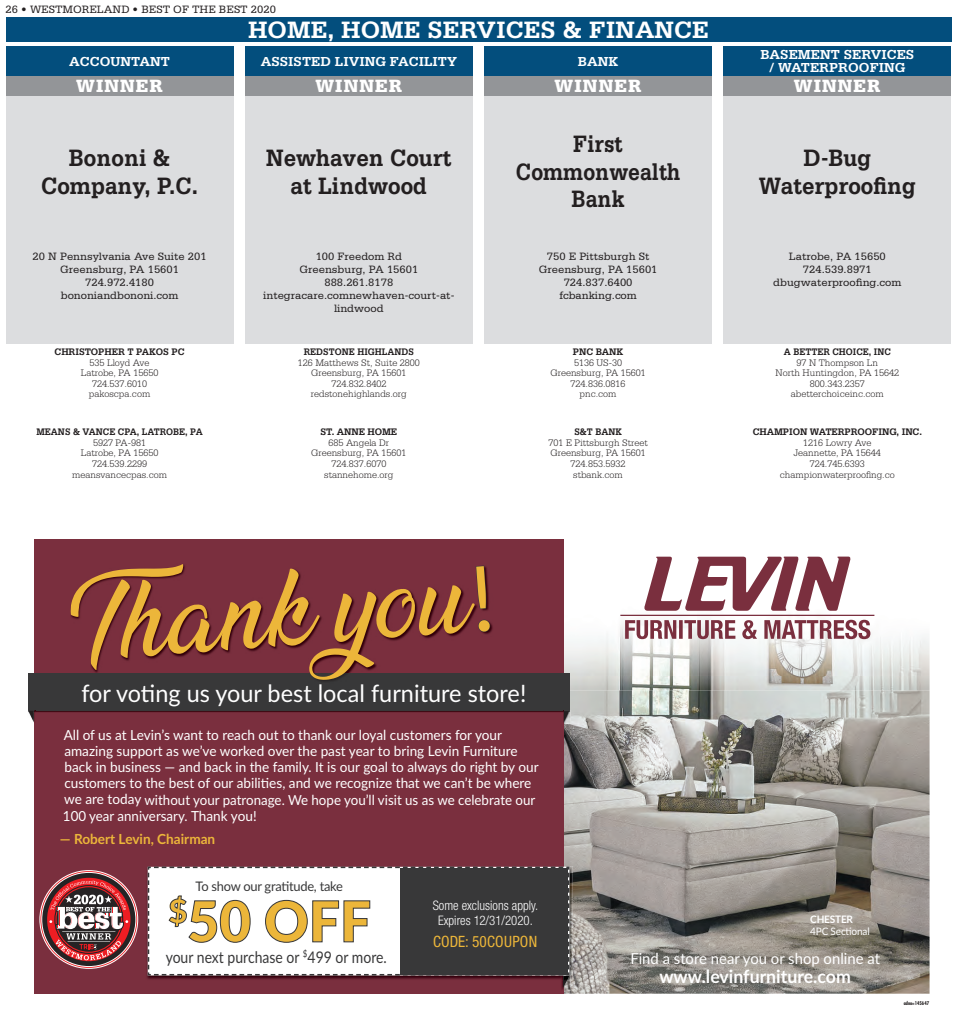
<style>
.page{position:relative;width:957px;height:1013px;background:#fff}
.page>*{position:absolute;margin:0;border:0;box-sizing:border-box;transform-origin:0 0}
.t1{font:94.62px "Ananda";color:#ecb63a}
.t2{font:900 56.25px "Lato";color:#ecb63a}
.t3{font:700 25px/27.5px "Serifa Std";color:#231f20;text-align:center;scale:.9 1}
.t4{font:700 25px "Serifa Std";color:#fff}
.t5{font:700 25px/27.5px "Serifa Std";color:#231f20;text-align:center;scale:.85 1}
.t6{font:24px "Lato";color:#fff}
.t7{font:900 18.75px "Serifa Std";letter-spacing:.06em;color:#fff}
.t8{font:700 18.12px "Lato";color:#fff}
.t9{font:16px "Lato";color:#383839;scale:.87 1}
.t10{font:15.62px "Helvetica Neue LT Std Cn OV CHSGIQ";letter-spacing:.02em;color:#ecb63a}
.t11{font:15.25px "Lato";color:#fff}
.t12{font:13.88px/16.2px "Lato";color:#fff}
.t13{font:700 13.88px "Lato";color:#ecb63a}
.t14{font:700 13.75px/12.5px "Serifa Std";color:#fff;text-align:center}
.t15{font:13.12px/15.4px "Helvetica Neue LT Std Lt Cn OV CHSGIP";color:#fff;text-align:center}
.t16{font:13.12px "Lato";letter-spacing:-.02em;color:#383839}
.t17{font:11.25px/13.1px "Serifa Std";color:#231f20;text-align:center}
.t18{font:10.25px "Lato";letter-spacing:-.02em;color:#fff}
.t19{font:700 10.25px "Lato";letter-spacing:-.02em;color:#fff}
.t20{font:300 10px/10.6px "Serifa Std";color:#231f20;text-align:center}
.t21{font:700 10px "Serifa Std";letter-spacing:-.01em;color:#231f20;scale:.9 1}
.t22{font:700 10px "Serifa Std";letter-spacing:-.01em;color:#231f20;scale:.95 1}
.t23{font:700 condensed 5px "Futura";color:#231f20}
.s1{font-family:"Lato";font-size:90.12px}
</style>
<div class="page">
<div style="left:6px;top:18px;width:945px;height:24px;background:#034e7d"></div>
<div style="left:723px;top:247px;width:228px;height:96px;background:#dcdddf"></div>
<div style="left:723px;top:96px;width:228px;height:151px;background:#dcdddf"></div>
<div style="left:723px;top:76px;width:228px;height:20px;background:#939598"></div>
<div style="left:723px;top:47px;width:228px;height:29px;background:#034e7d"></div>
<div style="left:484px;top:247px;width:228px;height:96px;background:#dcdddf"></div>
<div style="left:484px;top:96px;width:228px;height:151px;background:#dcdddf"></div>
<div style="left:484px;top:76px;width:228px;height:20px;background:#939598"></div>
<div style="left:484px;top:47px;width:228px;height:29px;background:#034e7d"></div>
<div style="left:245px;top:247px;width:227px;height:96px;background:#dcdddf"></div>
<div style="left:245px;top:96px;width:227px;height:151px;background:#dcdddf"></div>
<div style="left:245px;top:76px;width:227px;height:20px;background:#939598"></div>
<div style="left:245px;top:47px;width:227px;height:29px;background:#034e7d"></div>
<div style="left:6px;top:247px;width:227px;height:96px;background:#dcdddf"></div>
<div style="left:6px;top:96px;width:227px;height:151px;background:#dcdddf"></div>
<div style="left:6px;top:76px;width:227px;height:20px;background:#939598"></div>
<div style="left:6px;top:47px;width:227px;height:29px;background:#034e7d"></div>
<img style="left:563px;top:690px;width:366px;height:303px">
<img style="left:563px;top:539px;width:366px;height:151px">
<div style="left:34px;top:539px;width:529px;height:454px;background:#7a2f3e"></div>
<img style="left:35px;top:710px;width:528px;height:2px">
<div style="left:28px;top:673px;width:541px;height:37px;background:#383839"></div>
<svg style="left:563px;top:674px;width:7px;height:50px"></svg>
<svg style="left:28px;top:710px;width:7px;height:13px"></svg>
<svg style="left:620px;top:556px;width:254px;height:83px"></svg>
<svg style="left:148px;top:866px;width:422px;height:124px"></svg>
<img style="left:70px;top:564px;width:423px;height:117px">
<svg style="left:475px;top:565px;width:15px;height:67px"></svg>
<svg style="left:40px;top:871px;width:97px;height:96px"></svg>
<p class="t17" style="left:6px;top:3px;width:272px">26 • WESTMORELAND • BEST OF THE BEST 2020</p>
<h3 class="t4" style="left:248px;top:15px;width:462px">HOME, HOME SERVICES &amp; FINANCE</h3>
<h3 class="t14" style="left:69px;top:55px;width:102px">ACCOUNTANT</h3>
<h3 class="t7" style="left:76px;top:75px;width:88px">WINNER</h3>
<h3 class="t3" style="left:41px;top:144px;width:176px">Bononi &amp;<br>Company, P.C.</h3>
<p class="t17" style="left:33px;top:249px;width:175px">20 N Pennsylvania Ave Suite 201<br>Greensburg, PA 15601<br>724.972.4180 bononiandbononi.com</p>
<p class="t22" style="left:55px;top:346px;width:138px">CHRISTOPHER T PAKOS PC</p>
<p class="t20" style="left:81px;top:357px;width:79px">535 Lloyd Ave<br>Latrobe, PA 15650<br>724.537.6010 pakoscpa.com</p>
<p class="t21" style="left:36px;top:426px;width:186px">MEANS &amp; VANCE CPA, LATROBE, PA</p>
<p class="t20" style="left:72px;top:437px;width:96px">5927 PA-981<br>Latrobe, PA 15650<br>724.539.2299 meansvancecpas.com</p>
<h3 class="t14" style="left:261px;top:55px;width:198px">ASSISTED LIVING FACILITY</h3>
<h3 class="t7" style="left:315px;top:75px;width:88px">WINNER</h3>
<h3 class="t3" style="left:266px;top:144px;width:207px">Newhaven Court at Lindwood</h3>
<p class="t17" style="left:263px;top:249px;width:192px">100 Freedom Rd<br>Greensburg, PA 15601<br>888.261.8178 integracare.comnewhaven-court-at&shy;lindwood</p>
<p class="t21" style="left:304px;top:346px;width:124px">REDSTONE HIGHLANDS</p>
<p class="t20" style="left:298px;top:357px;width:123px">126 Matthews St, Suite 2800<br>Greensburg, PA 15601<br>724.832.8402 redstonehighlands.org</p>
<p class="t22" style="left:320px;top:426px;width:82px">ST. ANNE HOME</p>
<p class="t20" style="left:311px;top:437px;width:97px">685 Angela Dr<br>Greensburg, PA 15601<br>724.837.6070 stannehome.org</p>
<h3 class="t14" style="left:577px;top:55px;width:42px">BANK</h3>
<h3 class="t7" style="left:554px;top:75px;width:88px">WINNER</h3>
<h3 class="t5" style="left:516px;top:130px;width:195px">First<br>Commonwealth<br>Bank</h3>
<p class="t17" style="left:538px;top:249px;width:120px">750 E Pittsburgh St<br>Greensburg, PA 15601<br>724.837.6400 fcbanking.com</p>
<p class="t22" style="left:572px;top:346px;width:55px">PNC BANK</p>
<p class="t20" style="left:550px;top:357px;width:97px">5136 US-30<br>Greensburg, PA 15601<br>724.836.0816<br>pnc.com</p>
<p class="t21" style="left:574px;top:426px;width:54px">S&amp;T BANK</p>
<p class="t20" style="left:548px;top:437px;width:101px">701 E Pittsburgh Street<br>Greensburg, PA 15601<br>724.853.5932 stbank.com</p>
<h1 class="t1" style="left:68px;top:573px;width:424px;rotate:-4deg">Thank you<span class="s1">!</span></h1>
<h3 class="t6" style="left:81px;top:676px;width:446px">for voting us your best local furniture store!</h3>
<p class="t12" style="left:63px;top:726px;width:477px">All of us at Levin’s want to reach out to thank our loyal customers for your amazing support as we’ve worked over the past year to bring Levin Furniture back in business — and back in the family. It is our goal to always do right by our customers to the best of our abilities, and we recognize that we can’t be where we are today without your patronage. We hope you’ll visit us as we celebrate our 100 year anniversary. Thank you!</p>
<h3 class="t13" style="left:60px;top:828px;width:157px">— Robert Levin, Chairman</h3>
<h3 class="t16" style="left:195px;top:877px;width:149px">To show our gratitude, take</h3>
<h2 class="t2" style="left:169px;top:879px;width:204px"><sup>$</sup>50 OFF</h2>
<h3 class="t15" style="left:432px;top:897px;width:107px">Some exclusions apply.<br>Expires 12/31/2020.</h3>
<h3 class="t10" style="left:433px;top:932px;width:105px">CODE: 50COUPON</h3>
<h3 class="t14" style="left:760px;top:49px;width:155px">BASEMENT SERVICES / WATERPROOFING</h3>
<h3 class="t7" style="left:793px;top:75px;width:88px">WINNER</h3>
<h3 class="t3" style="left:758px;top:144px;width:176px">D-Bug<br>Waterproofing</h3>
<p class="t17" style="left:773px;top:249px;width:130px">Latrobe, PA 15650<br>724.539.8971 dbugwaterproofing.com</p>
<p class="t21" style="left:783px;top:346px;width:120px">A BETTER CHOICE, INC</p>
<p class="t20" style="left:775px;top:357px;width:125px">97 N Thompson Ln<br>North Huntingdon, PA 15642<br>800.343.2357 abetterchoiceinc.com</p>
<p class="t22" style="left:752px;top:426px;width:180px">CHAMPION WATERPROOFING, INC.</p>
<p class="t20" style="left:779px;top:437px;width:116px">1216 Lowry Ave<br>Jeannette, PA 15644<br>724.745.6393 championwaterproofing.co</p>
<p class="t19" style="left:810px;top:911px;width:44px">CHESTER</p>
<p class="t18" style="left:810px;top:924px;width:61px">4PC Sectional</p>
<h3 class="t9" style="left:166px;top:945px;width:256px">your next purchase or <sup>$</sup>499 or more.</h3>
<h3 class="t11" style="left:630px;top:947px;width:251px">Find a store near you or shop online at</h3>
<h3 class="t8" style="left:659px;top:963px;width:193px">www.levinfurniture.com</h3>
<p class="t23" style="left:903px;top:999px;width:27px">adno=145647</p>
</div>
